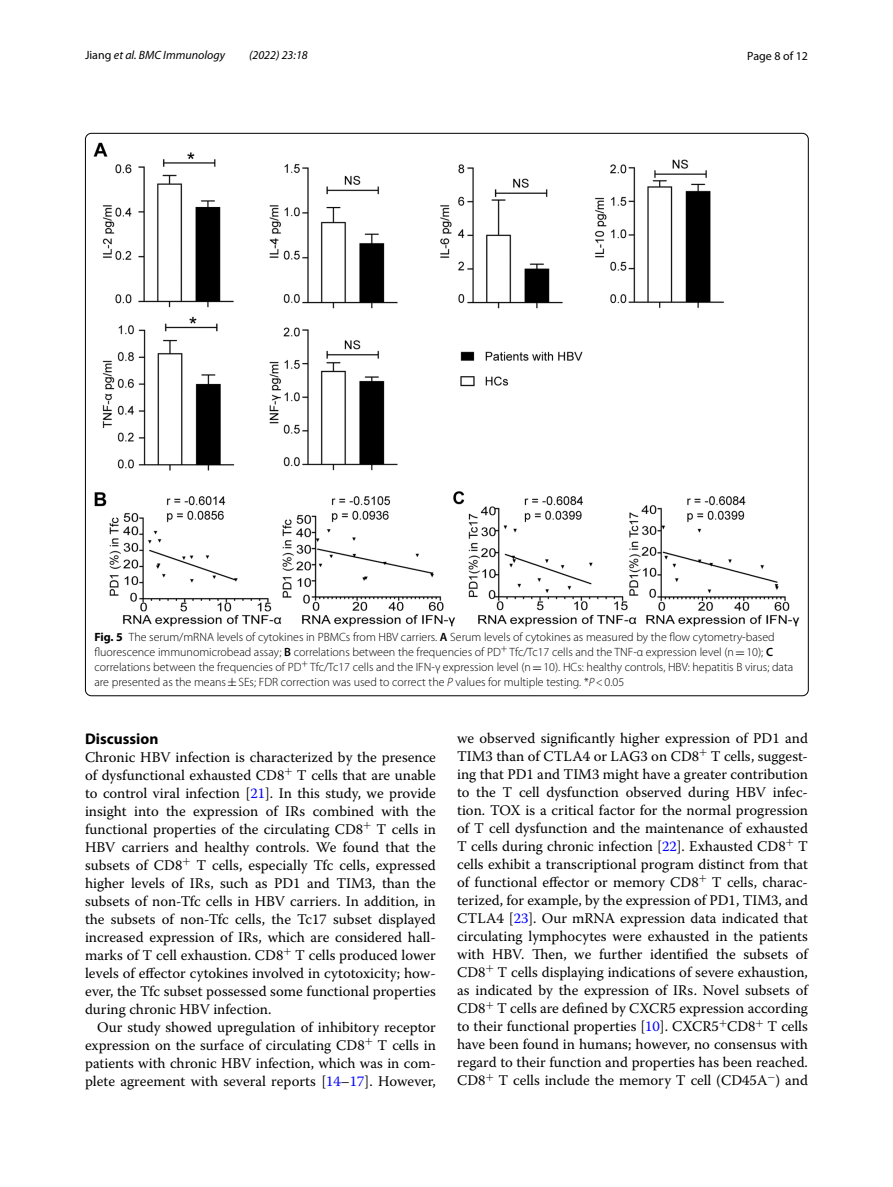
<style>
.page{position:relative;width:893px;height:1187px;background:#fff}
.page>*{position:absolute;margin:0;border:0;box-sizing:border-box;transform-origin:0 0}
.t1{font:700 15.45px "Myriad Pro";color:#000}
.t2{font:14.7px/18px "Warnock Pro";color:#000;text-align:justify}
.t3{font:300 12px/15px "Myriad Pro";color:#000}
.t4{font:italic 12px "Myriad Pro";color:#000}
.t5{font:12px "Myriad Pro";color:#000}
.s1{font-style:normal}
.s2{font-weight:700}
.s3{font-weight:600}
.s4{font-family:"MTSY";font-weight:400}
.s5{font-style:italic}
.s6{color:#00f}
</style>
<div class="page">
<img style="left:94px;top:142px;width:706px;height:484px">
<p class="t4" style="left:85px;top:48px;width:142px"><span class="s1">Jiang</span> et al. BMC Immunology</p>
<p class="t4" style="left:249px;top:48px;width:60px">(2022) 23:18</p>
<p class="t5" style="left:747px;top:48px;width:62px">Page 8 of 12</p>
<p class="t3" style="left:94px;top:630px;width:700px"><span class="s2">Fig. 5</span> The serum/mRNA levels of cytokines in PBMCs from HBV carriers. <span class="s3">A</span> Serum levels of cytokines as measured by the flow cytometry-based fluorescence immunomicrobead assay; <span class="s3">B</span> correlations between the frequencies of PD<sup>+</sup> Tfc/Tc17 cells and the TNF-α expression level (n<span class="s4">=</span>10); <span class="s3">C </span>correlations between the frequencies of PD<sup>+</sup> Tfc/Tc17 cells and the IFN-γ expression level (n<span class="s4">=</span>10). HCs: healthy controls, HBV: hepatitis B virus; data are presented as the means<span class="s4">±</span>SEs; FDR correction was used to correct the <span class="s5">P</span> values for multiple testing. *<span class="s5">P</span>&lt;0.05</p>
<p class="t1" style="left:85px;top:728px;width:75px">Discussion</p>
<p class="t2" style="left:85px;top:747px;width:352px">Chronic HBV infection is characterized by the presence of dysfunctional exhausted CD8<sup>+</sup> T cells that are unable to control viral infection [<span class="s6">21</span>]. In this study, we provide insight into the expression of IRs combined with the functional properties of the circulating CD8<sup>+</sup> T cells in HBV carriers and healthy controls. We found that the subsets of CD8<sup>+</sup> T cells, especially Tfc cells, expressed higher levels of IRs, such as PD1 and TIM3, than the subsets of non-Tfc cells in HBV carriers. In addition, in the subsets of non-Tfc cells, the Tc17 subset displayed increased expression of IRs, which are considered hall&shy;marks of T cell exhaustion. CD8<sup>+</sup> T cells produced lower levels of effector cytokines involved in cytotoxicity; how&shy;ever, the Tfc subset possessed some functional properties during chronic HBV infection.</p>
<p class="t2" style="left:85px;top:1017px;width:352px;text-indent:12px">Our study showed upregulation of inhibitory receptor expression on the surface of circulating CD8<sup>+</sup> T cells in patients with chronic HBV infection, which was in com&shy;plete agreement with several reports [<span class="s6">14</span>–<span class="s6">17</span>]. However,</p>
<p class="t2" style="left:457px;top:729px;width:352px">we observed significantly higher expression of PD1 and TIM3 than of CTLA4 or LAG3 on CD8<sup>+</sup> T cells, suggest&shy;ing that PD1 and TIM3 might have a greater contribution to the T cell dysfunction observed during HBV infec&shy;tion. TOX is a critical factor for the normal progression of T cell dysfunction and the maintenance of exhausted T cells during chronic infection [<span class="s6">22</span>]. Exhausted CD8<sup>+</sup> T cells exhibit a transcriptional program distinct from that of functional effector or memory CD8<sup>+</sup> T cells, charac&shy;terized, for example, by the expression of PD1, TIM3, and CTLA4 [<span class="s6">23</span>]. Our mRNA expression data indicated that circulating lymphocytes were exhausted in the patients with HBV. Then, we further identified the subsets of CD8<sup>+</sup> T cells displaying indications of severe exhaustion, as indicated by the expression of IRs. Novel subsets of CD8<sup>+</sup> T cells are defined by CXCR5 expression according to their functional properties [<span class="s6">10</span>]. CXCR5<sup>+</sup>CD8<sup>+</sup> T cells have been found in humans; however, no consensus with regard to their function and properties has been reached.<br>CD8<sup>+</sup> T cells include the memory T cell (CD45A<sup>−</sup>) and</p>
</div>
